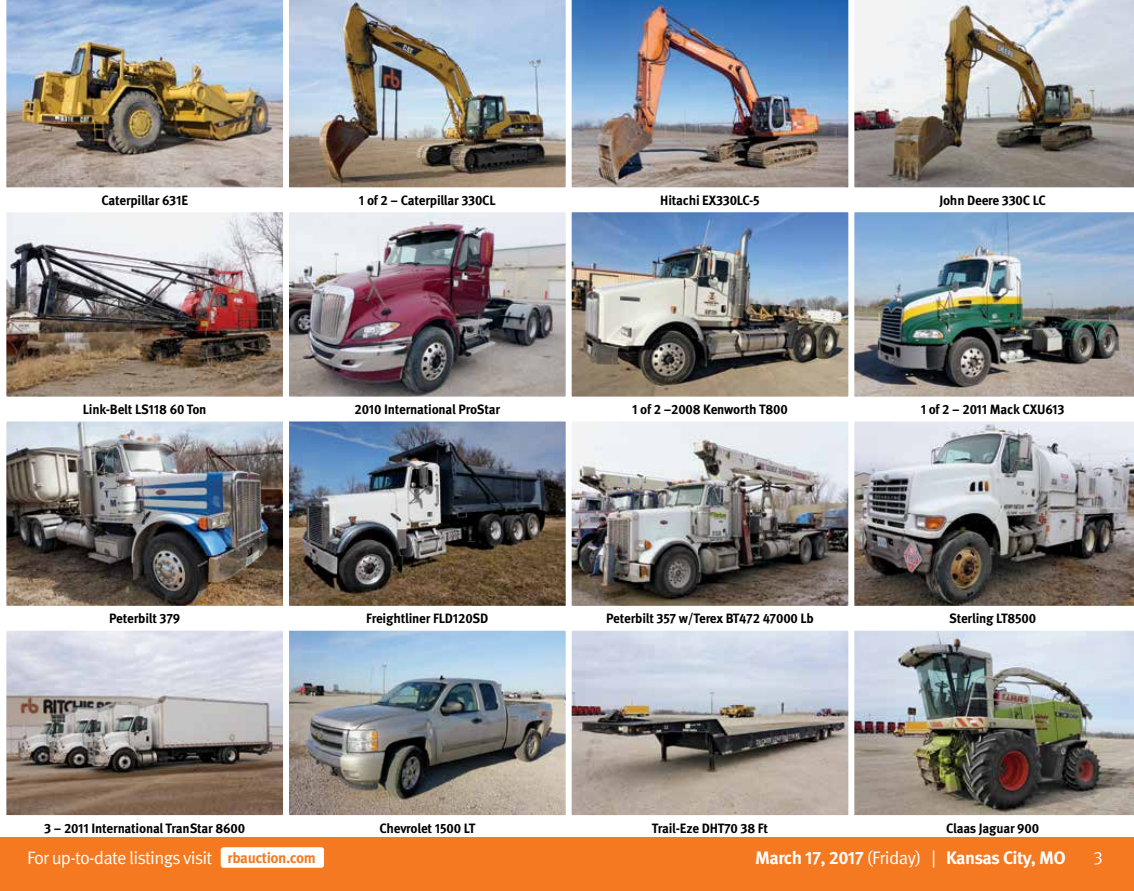
<style>
.page{position:relative;width:1134px;height:891px;background:#fff}
.page>*{position:absolute;margin:0;border:0;box-sizing:border-box;transform-origin:0 0}
.t1{font:18px "Meta Pro";letter-spacing:-.045em;color:#fff}
.t2{font:700 18px "Meta Pro";letter-spacing:-.03em;color:#fff}
.t3{font:700 13.5px "Meta Pro";letter-spacing:-.015em;color:#000}
.s1{font-weight:700;font-size:15px;color:#f47920}
.s2{font-weight:400}
</style>
<div class="page">
<div style="left:0;top:837px;width:1134px;height:54px;background:#f47920"></div>
<div style="left:221px;top:847px;width:103px;height:21px;background:#fff;border-radius:3px"></div>
<img style="left:6px;top:0;width:277px;height:188px">
<img style="left:289px;top:0;width:277px;height:188px">
<img style="left:571px;top:0;width:278px;height:188px">
<img style="left:854px;top:0;width:280px;height:188px">
<img style="left:7px;top:213px;width:275px;height:183px">
<div style="left:3px;top:209px;width:283px;height:191px;border:3px solid #fff"></div>
<img style="left:290px;top:213px;width:275px;height:183px">
<div style="left:286px;top:209px;width:283px;height:191px;border:3px solid #fff"></div>
<img style="left:573px;top:213px;width:274px;height:183px">
<div style="left:569px;top:209px;width:282px;height:191px;border:3px solid #fff"></div>
<img style="left:854px;top:212px;width:280px;height:185px">
<img style="left:7px;top:422px;width:275px;height:183px">
<div style="left:3px;top:418px;width:283px;height:191px;border:3px solid #fff"></div>
<img style="left:290px;top:422px;width:275px;height:183px">
<div style="left:286px;top:418px;width:283px;height:191px;border:3px solid #fff"></div>
<img style="left:573px;top:422px;width:274px;height:183px">
<div style="left:569px;top:418px;width:282px;height:191px;border:3px solid #fff"></div>
<img style="left:854px;top:421px;width:280px;height:185px">
<img style="left:7px;top:632px;width:275px;height:182px">
<div style="left:3px;top:628px;width:283px;height:190px;border:3px solid #fff"></div>
<img style="left:290px;top:632px;width:275px;height:182px">
<div style="left:286px;top:628px;width:283px;height:190px;border:3px solid #fff"></div>
<img style="left:573px;top:632px;width:274px;height:182px">
<div style="left:569px;top:628px;width:282px;height:190px;border:3px solid #fff"></div>
<img style="left:854px;top:630px;width:280px;height:186px">
<p class="t3" style="left:101px;top:190px;width:88px">Caterpillar 631E</p>
<p class="t3" style="left:359px;top:190px;width:138px">1 of 2 – Caterpillar 330CL</p>
<p class="t3" style="left:660px;top:190px;width:101px">Hitachi EX330LC-5</p>
<p class="t3" style="left:939px;top:190px;width:108px">John Deere 330C LC</p>
<p class="t3" style="left:83px;top:399px;width:125px">Link-Belt LS118 60 Ton</p>
<p class="t3" style="left:355px;top:399px;width:147px">2010 International ProStar</p>
<p class="t3" style="left:632px;top:399px;width:157px">1 of 2 –2008 Kenworth T800</p>
<p class="t3" style="left:921px;top:399px;width:145px">1 of 2 – 2011 Mack CXU613</p>
<p class="t3" style="left:109px;top:608px;width:73px">Peterbilt 379</p>
<p class="t3" style="left:366px;top:608px;width:124px">Freightliner FLD120SD</p>
<p class="t3" style="left:606px;top:608px;width:209px">Peterbilt 357 w/Terex BT472 47000 Lb</p>
<p class="t3" style="left:949px;top:608px;width:89px">Sterling LT8500</p>
<p class="t3" style="left:44px;top:817px;width:202px">3 – 2011 International TranStar 8600</p>
<p class="t3" style="left:379px;top:817px;width:97px">Chevrolet 1500 LT</p>
<p class="t3" style="left:652px;top:817px;width:118px">Trail-Eze DHT70 38 Ft</p>
<p class="t3" style="left:946px;top:817px;width:94px">Claas Jaguar 900</p>
<h1 class="t1" style="left:27px;top:844px;width:290px">For up-to-date listings visit <span class="s1">rbauction.com</span></h1>
<h1 class="t2" style="left:755px;top:844px;width:312px">March 17, 2017 <span class="s2">(Friday) |</span> Kansas City, MO</h1>
<h1 class="t1" style="left:1094px;top:844px;width:11px">3</h1>
</div>
